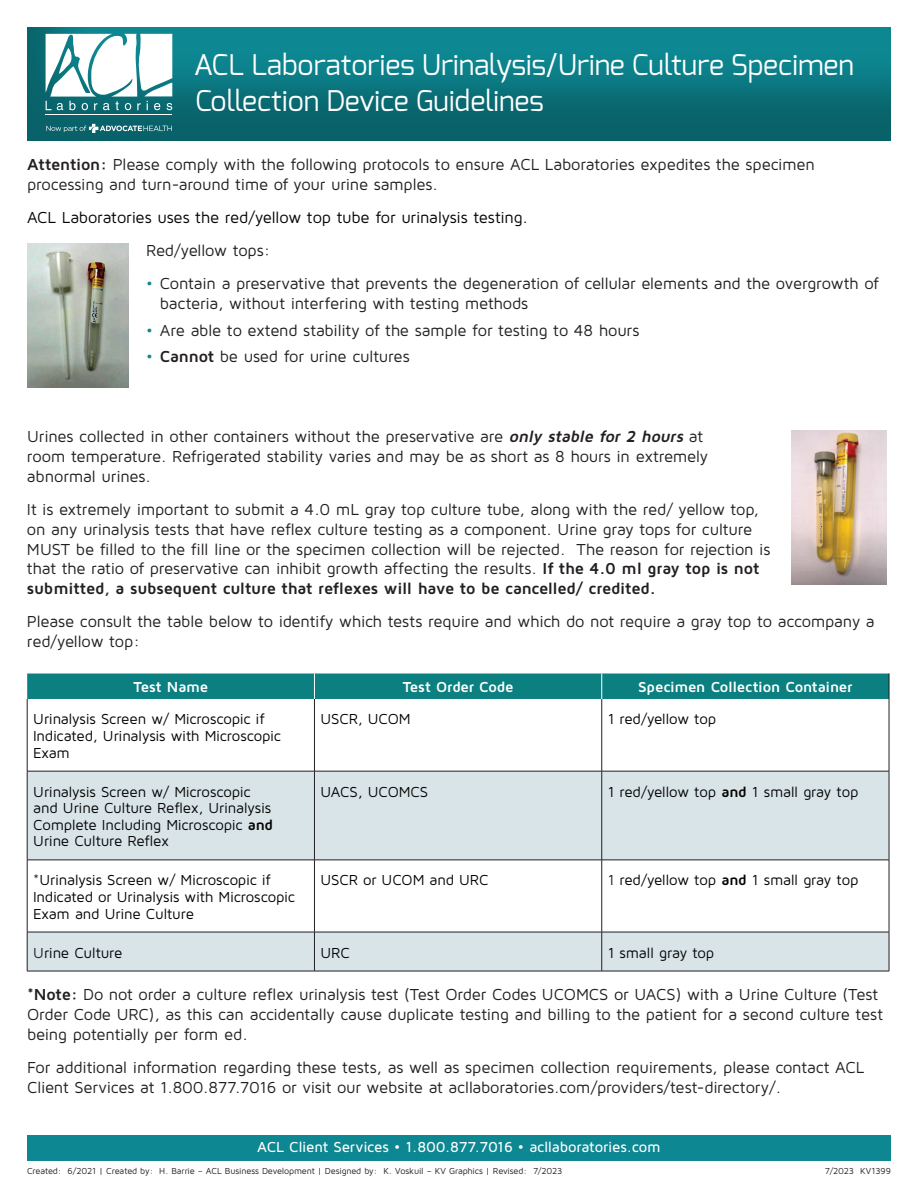
<style>
.page{position:relative;width:918px;height:1188px;background:#fff}
.page>*{position:absolute;margin:0;border:0;box-sizing:border-box;transform-origin:0 0}
.t1{font:28.5px/36px "Exo";color:#fff}
.t2{font:16.5px/19.8px "Maven Pro";letter-spacing:-.015em;color:#231f20}
.t3{font:16.5px "Maven Pro";letter-spacing:-.015em;color:#040503}
.t4{font:15px/16.5px "Maven Pro";letter-spacing:-.015em;color:#040503}
.t5{font:500 15px "Maven Pro";letter-spacing:-.01em;color:#fff}
.t6{font:700 15px "Maven Pro";letter-spacing:-.015em;color:#fff}
.t7{font:9px "Maven Pro";letter-spacing:-.015em;color:#231f20}
.s1{font-weight:700}
.s2{color:#0d8791}
.s3{font-weight:700;font-style:italic}
.s4{color:#231f20}
</style>
<div class="page">
<div style="left:27px;top:1135px;width:864px;height:26px;background:#0d8791"></div>
<div style="left:19px;top:21px;width:873px;height:121px;background:#231f20;opacity:.31"></div>
<svg style="left:28px;top:772px;width:861px;height:199px;fill:#d9e4e8"></svg>
<hr style="left:27px;top:699px;width:1px;height:72px;background:#231f20">
<hr style="left:314px;top:699px;width:1px;height:72px;background:#231f20">
<hr style="left:601px;top:699px;width:1px;height:72px;background:#231f20">
<hr style="left:889px;top:699px;width:1px;height:72px;background:#231f20">
<hr style="left:27px;top:771px;width:287px;height:1px;background:#231f20">
<hr style="left:27px;top:771px;width:1px;height:89px;background:#231f20">
<hr style="left:314px;top:771px;width:288px;height:1px;background:#231f20">
<hr style="left:314px;top:771px;width:1px;height:89px;background:#231f20">
<hr style="left:602px;top:771px;width:287px;height:1px;background:#231f20">
<hr style="left:601px;top:771px;width:1px;height:89px;background:#231f20">
<hr style="left:889px;top:771px;width:1px;height:89px;background:#231f20">
<hr style="left:27px;top:860px;width:287px;height:1px;background:#231f20">
<hr style="left:27px;top:860px;width:1px;height:72px;background:#231f20">
<hr style="left:314px;top:860px;width:288px;height:1px;background:#231f20">
<hr style="left:314px;top:860px;width:1px;height:72px;background:#231f20">
<hr style="left:602px;top:860px;width:287px;height:1px;background:#231f20">
<hr style="left:601px;top:860px;width:1px;height:72px;background:#231f20">
<hr style="left:889px;top:860px;width:1px;height:72px;background:#231f20">
<hr style="left:27px;top:932px;width:287px;height:1px;background:#231f20">
<hr style="left:27px;top:932px;width:1px;height:39px;background:#231f20">
<hr style="left:314px;top:932px;width:288px;height:1px;background:#231f20">
<hr style="left:314px;top:932px;width:1px;height:39px;background:#231f20">
<hr style="left:602px;top:932px;width:287px;height:1px;background:#231f20">
<hr style="left:601px;top:932px;width:1px;height:39px;background:#231f20">
<hr style="left:889px;top:932px;width:1px;height:39px;background:#231f20">
<hr style="left:27px;top:971px;width:287px;height:1px;background:#231f20">
<hr style="left:314px;top:971px;width:288px;height:1px;background:#231f20">
<hr style="left:602px;top:971px;width:287px;height:1px;background:#231f20">
<div style="left:27px;top:673px;width:863px;height:26px;background:#0c8081"></div>
<img style="left:27px;top:243px;width:101px;height:145px">
<img style="left:792px;top:430px;width:95px;height:154px">
<svg style="left:46px;top:124px;width:126px;height:9px"></svg>
<hr style="left:46px;top:115px;width:126px;height:1px;background:#fff">
<svg style="left:46px;top:34px;width:126px;height:76px"></svg>
<h1 class="t1" style="left:194px;top:47px;width:661px">ACL Laboratories Urinalysis/Urine Culture Specimen<br>Collection Device Guidelines</h1>
<p class="t2" style="left:27px;top:154px;width:790px"><span class="s1">Attention:</span> Please comply with the following protocols to ensure ACL Laboratories expedites the specimen processing and turn-around time of your urine samples.</p>
<p class="t3" style="left:27px;top:207px;width:503px">ACL Laboratories uses the red/yellow top tube for urinalysis testing.</p>
<p class="t2" style="left:146px;top:240px;width:126px">Red/yellow tops:</p>
<p class="t2" style="left:160px;top:273px;width:720px;text-indent:-14px"><span class="s2">•</span> Contain a preservative that prevents the degeneration of cellular elements and the overgrowth of bacteria, without interfering with testing methods</p>
<p class="t2" style="left:146px;top:320px;width:495px"><span class="s2">•</span> Are able to extend stability of the sample for testing to 48 hours</p>
<p class="t2" style="left:146px;top:346px;width:265px"><span class="s2">•</span> <span class="s1">Cannot</span> be used for urine cultures</p>
<p class="t2" style="left:27px;top:426px;width:683px">Urines collected in other containers without the preservative are <span class="s3">only stable for 2 hours</span> at room temperature. Refrigerated stability varies and may be as short as 8 hours in extremely abnormal urines.</p>
<p class="t2" style="left:27px;top:499px;width:745px">It is extremely important to submit a 4.0 mL gray top culture tube, along with the red/ yellow top, on any urinalysis tests that have reflex culture testing as a component. Urine gray tops for culture MUST be filled to the fill line or the specimen collection will be rejected. The reason for rejection is that the ratio of preservative can inhibit growth affecting the results. <span class="s1">If the 4.0 ml gray top is not submitted, a subsequent culture that reflexes will have to be cancelled/ credited.</span></p>
<p class="t2" style="left:27px;top:611px;width:849px">Please consult the table below to identify which tests require and which do not require a gray top to accompany a red/yellow top:</p>
<p class="t6" style="left:133px;top:678px;width:76px">Test Name</p>
<p class="t6" style="left:403px;top:678px;width:112px">Test Order Code</p>
<p class="t6" style="left:638px;top:678px;width:216px">Specimen Collection Container</p>
<p class="t4" style="left:33px;top:711px;width:249px">Urinalysis Screen w/ Microscopic if<br>Indicated, Urinalysis with Microscopic<br>Exam</p>
<p class="t4" style="left:320px;top:711px;width:92px">USCR, UCOM</p>
<p class="t4" style="left:608px;top:711px;width:110px">1 red/yellow top</p>
<p class="t4" style="left:33px;top:783px;width:241px">Urinalysis Screen w/ Microscopic and Urine Culture Reflex, Urinalysis<br>Complete Including Microscopic <span class="s1">and<br></span>Urine Culture Reflex</p>
<p class="t4" style="left:320px;top:783px;width:109px">UACS, UCOMCS</p>
<p class="t4" style="left:608px;top:783px;width:252px">1 red/yellow top <span class="s1">and</span> 1 small gray top</p>
<p class="t4" style="left:33px;top:871px;width:263px"><span class="s4">*</span>Urinalysis Screen w/ Microscopic if<br>Indicated or Urinalysis with Microscopic<br>Exam and Urine Culture</p>
<p class="t4" style="left:320px;top:871px;width:170px">USCR or UCOM and URC</p>
<p class="t4" style="left:608px;top:871px;width:252px"><span class="s4">1</span> red/yellow top <span class="s1">and</span> 1 small gray top</p>
<p class="t4" style="left:33px;top:944px;width:91px"><span class="s4">U</span>rine Culture</p>
<p class="t4" style="left:320px;top:944px;width:31px">URC</p>
<p class="t4" style="left:608px;top:944px;width:108px">1 small gray top</p>
<p class="t2" style="left:27px;top:984px;width:858px"><span class="s1">*Note:</span> Do not order a culture reflex urinalysis test (Test Order Codes UCOMCS or UACS) with a Urine Culture (Test<br>Order Code URC), as this can accidentally cause duplicate testing and billing to the patient for a second culture test being potentially per form ed.</p>
<p class="t2" style="left:27px;top:1057px;width:839px">For additional information regarding these tests, as well as specimen collection requirements, please contact ACL<br>Client Services at 1.800.877.7016 or visit our website at acllaboratories.com/providers/test-directory/.</p>
<p class="t5" style="left:257px;top:1138px;width:405px">ACL Client Services • 1.800.877.7016 • acllaboratories.com</p>
<p class="t7" style="left:27px;top:1166px;width:537px">Created: 6/2021 | Created by: H. Barrie – ACL Business Development | Designed by: K. Voskuil – KV Graphics | Revised: 7/2023</p>
<p class="t7" style="left:825px;top:1166px;width:68px">7/2023 KV1399</p>
</div>
